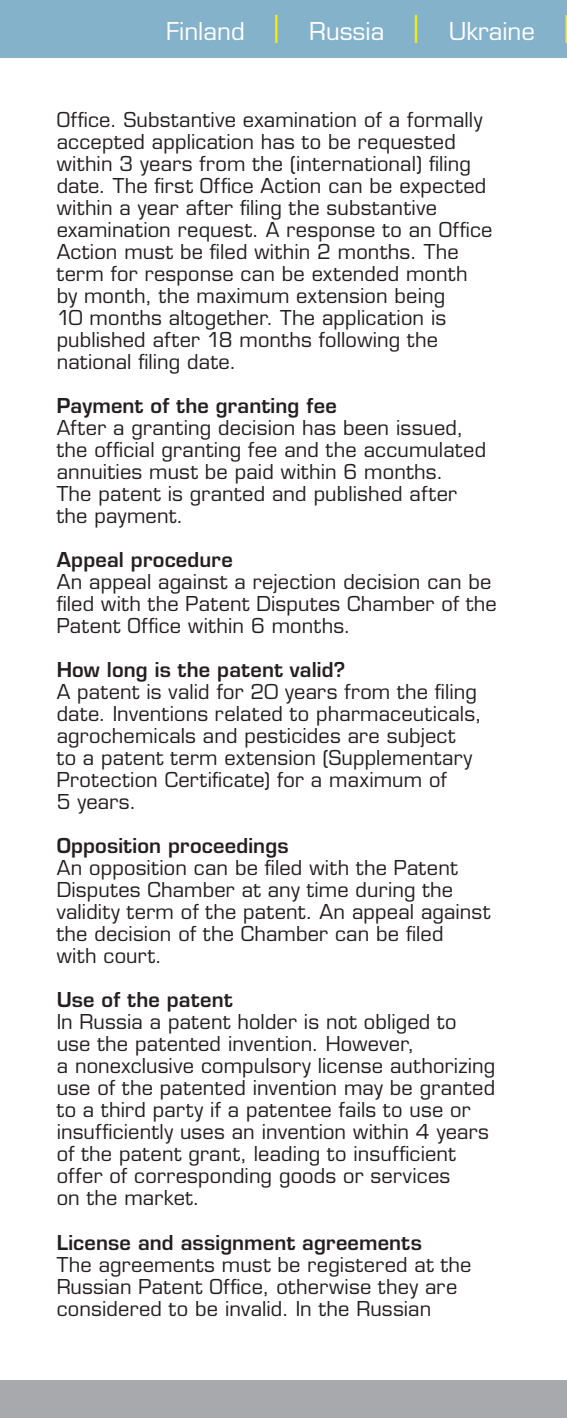
<style>
.page{position:relative;width:567px;height:1418px;background:#fff}
.page>*{position:absolute;margin:0;border:0;box-sizing:border-box;transform-origin:0 0}
.t1{font:24px "Eurostile LT";color:#fff}
.t2{font:20px/22px "Eurostile LT";letter-spacing:.01em;color:#231f20}
.t3{font:600 20px "Eurostile LT";letter-spacing:.01em;color:#231f20}
</style>
<div class="page">
<div style="left:0;top:0;width:567px;height:57px;background:#85b2cb"></div>
<div style="left:0;top:1380px;width:567px;height:37px;background:#a8a9ad"></div>
<p class="t1" style="left:166px;top:17px;width:406px">Finland <sup>|</sup> Russia <sup>|</sup> Ukraine <sup>|</sup></p>
<p class="t2" style="left:57px;top:109px;width:437px">Office. Substantive examination of a formally accepted application has to be requested within 3 years from the (international) filing date. The first Office Action can be expected within a year after filing the substantive examination request. A response to an Office Action must be filed within 2 months. The term for response can be extended month by month, the maximum extension being<br>10 months altogether. The application is published after 18 months following the national filing date.</p>
<p class="t3" style="left:57px;top:393px;width:282px">Payment of the granting fee</p>
<p class="t2" style="left:57px;top:417px;width:431px">After a granting decision has been issued, the official granting fee and the accumulated annuities must be paid within 6 months.<br>The patent is granted and published after the payment.</p>
<p class="t3" style="left:57px;top:547px;width:178px">Appeal procedure</p>
<p class="t2" style="left:57px;top:571px;width:442px">An appeal against a rejection decision can be filed with the Patent Disputes Chamber of the<br>Patent Office within 6 months.</p>
<p class="t3" style="left:57px;top:657px;width:290px">How long is the patent valid?</p>
<p class="t2" style="left:57px;top:681px;width:426px">A patent is valid for 20 years from the filing date. Inventions related to pharmaceuticals, agrochemicals and pesticides are subject<br>to a patent term extension (Supplementary Protection Certificate) for a maximum of<br>5 years.</p>
<p class="t3" style="left:57px;top:833px;width:233px">Opposition proceedings</p>
<p class="t2" style="left:57px;top:857px;width:435px">An opposition can be filed with the Patent Disputes Chamber at any time during the validity term of the patent. An appeal against the decision of the Chamber can be filed<br>with court.</p>
<p class="t3" style="left:57px;top:987px;width:177px">Use of the patent</p>
<p class="t2" style="left:57px;top:1011px;width:440px">In Russia a patent holder is not obliged to use the patented invention. However,<br>a nonexclusive compulsory license authorizing use of the patented invention may be granted to a third party if a patentee fails to use or insufficiently uses an invention within 4 years of the patent grant, leading to insufficient offer of corresponding goods or services<br>on the market.</p>
<p class="t3" style="left:57px;top:1229px;width:367px">License and assignment agreements</p>
<p class="t2" style="left:57px;top:1253px;width:416px">The agreements must be registered at the<br>Russian Patent Office, otherwise they are considered to be invalid. In the Russian</p>
</div>
